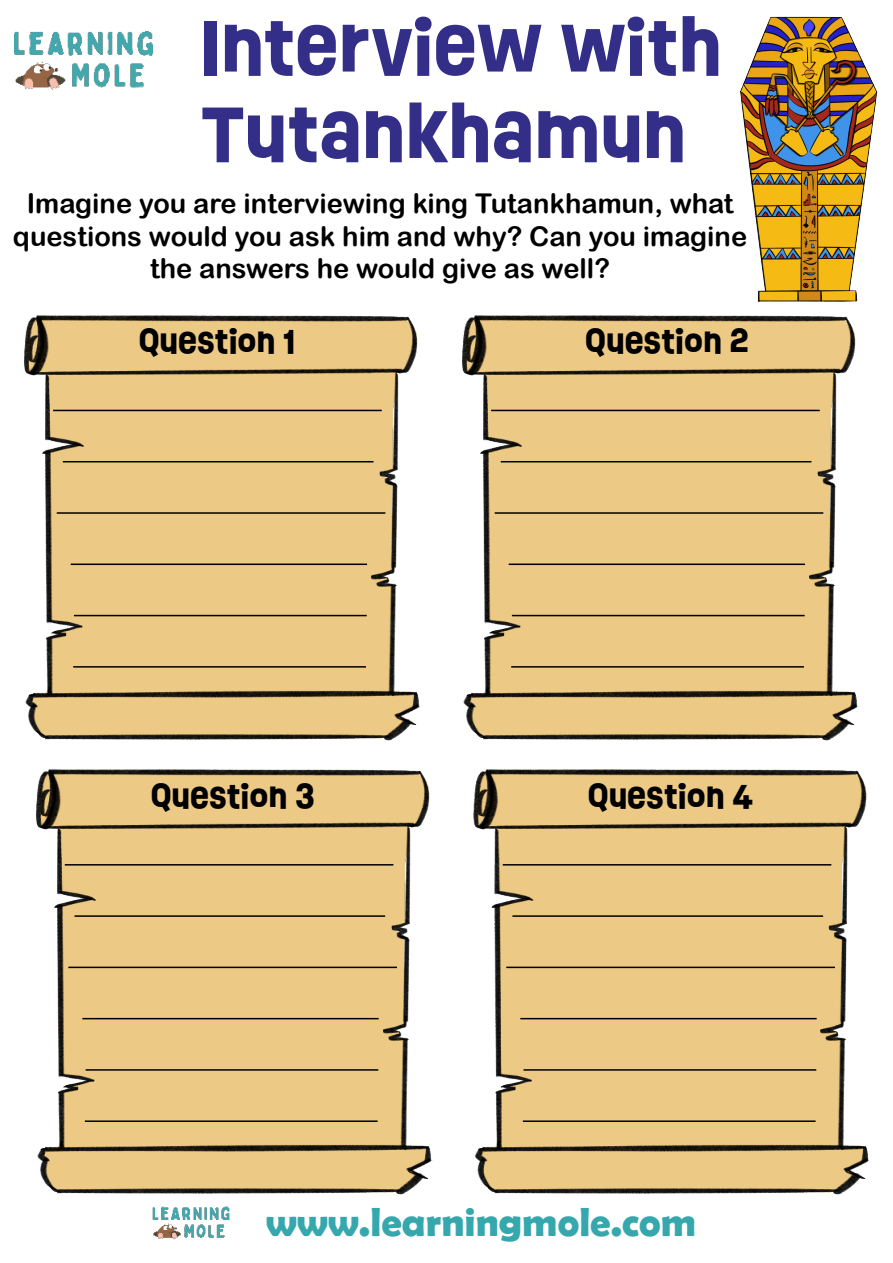
<style>
.page{position:relative;width:893px;height:1263px;background:#fff}
.page>*{position:absolute;margin:0;border:0;box-sizing:border-box;transform-origin:0 0}
.t1{font:700 72px/86.4px "Ruddy";color:#332e87}
.t2{font:700 40.8px "Berlin Sans FB Demi";color:#36a8ad}
.t3{font:700 31.5px "Ruddy";color:#000}
.t4{font:27.3px/32.7px "Arial Rounded MT Bold";color:#000;text-align:center}
</style>
<div class="page">
<img style="left:14px;top:16px;width:864px;height:1224px">
<hr style="left:503px;top:864px;width:328px;height:1px;background:#000">
<hr style="left:512px;top:915px;width:311px;height:2px;background:#000">
<hr style="left:506px;top:967px;width:329px;height:1px;background:#000">
<hr style="left:520px;top:1018px;width:297px;height:1px;background:#000">
<hr style="left:524px;top:1069px;width:292px;height:2px;background:#000">
<hr style="left:523px;top:1120px;width:293px;height:2px;background:#000">
<h1 class="t1" style="left:200px;top:3px;width:523px">INTERVIEW WITH<br>TUTANKHAMUN</h1>
<p class="t4" style="left:13px;top:187px;width:736px">Imagine you are interviewing king Tutankhamun, what questions would you ask him and why? Can you imagine the answers he would give as well?</p>
<p class="t3" style="left:139px;top:318px;width:158px">QUESTION 1</p>
<p class="t3" style="left:585px;top:318px;width:165px">QUESTION 2</p>
<p class="t3" style="left:151px;top:773px;width:165px">QUESTION 3</p>
<p class="t3" style="left:588px;top:773px;width:167px">QUESTION 4</p>
<h2 class="t2" style="left:266px;top:1198px;width:432px">www.learningmole.com</h2>
</div>
